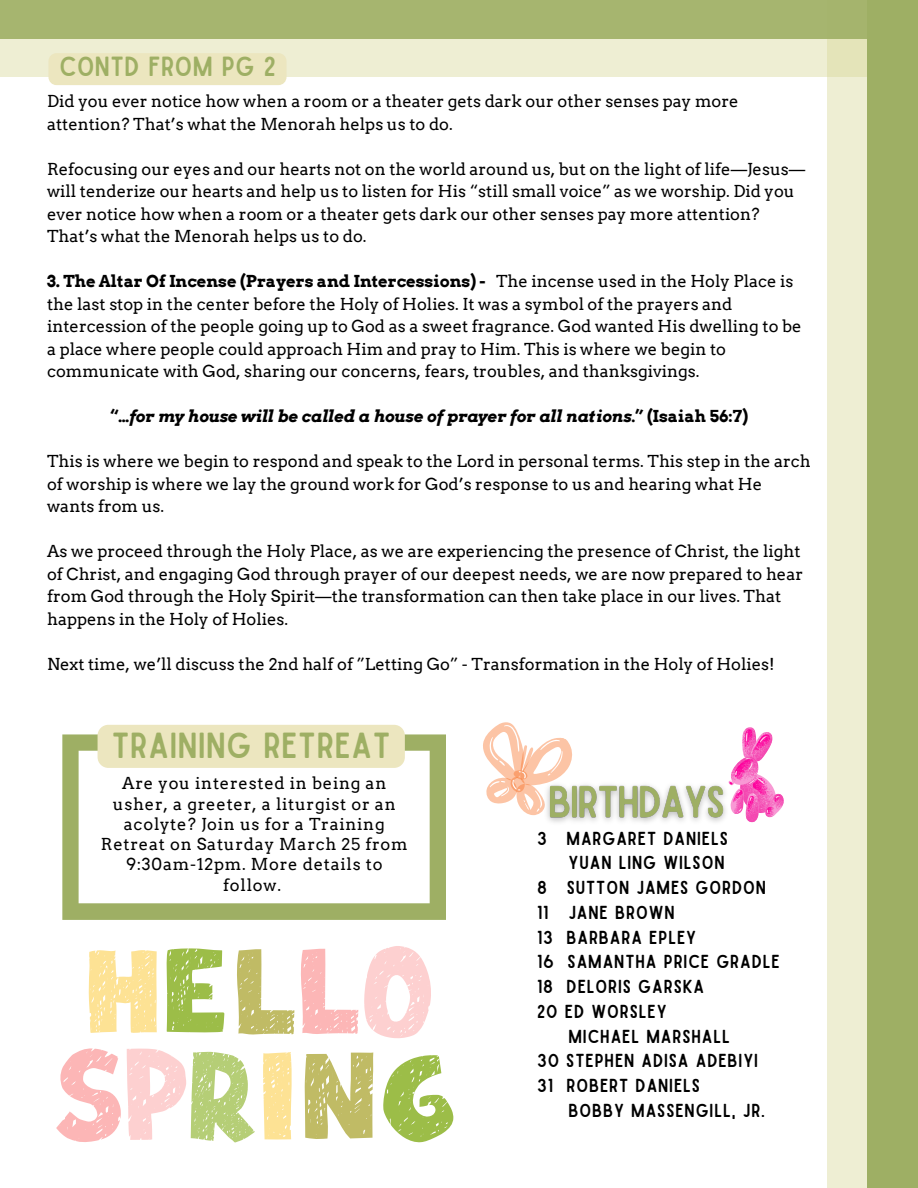
<style>
.page{position:relative;width:918px;height:1188px;background:#fff}
.page>*{position:absolute;margin:0;border:0;box-sizing:border-box;transform-origin:0 0}
.t1{font:34.65px "Sailors";letter-spacing:.02em;color:#9eaf64}
.t2{font:26.4px "Sailors";letter-spacing:.02em;color:#9eaf64}
.t3{font:18px "Sailors";letter-spacing:.05em;color:#000}
.t4{font:16.5px/22.5px "Arvo";color:#000}
.t5{font:16.5px/20.2px "Arvo";letter-spacing:.045em;color:#000;text-align:center}
.t6{font:italic 700 16.5px "Arvo";color:#000}
.s1{font-weight:700}
.s2{font-style:normal}
</style>
<div class="page">
<div style="left:828px;top:0;width:90px;height:1188px;background:#eeeed3"></div>
<div style="left:0;top:0;width:918px;height:77px;background:#eeeed3"></div>
<div style="left:867px;top:0;width:51px;height:1188px;background:#9eaf64"></div>
<div style="left:0;top:0;width:918px;height:39px;background:#a6b56f"></div>
<svg style="left:364px;top:946px;width:67px;height:93px"></svg>
<svg style="left:237px;top:949px;width:57px;height:86px"></svg>
<svg style="left:301px;top:949px;width:57px;height:85px"></svg>
<svg style="left:89px;top:950px;width:68px;height:83px"></svg>
<svg style="left:167px;top:948px;width:57px;height:84px"></svg>
<svg style="left:127px;top:1049px;width:128px;height:93px"></svg>
<svg style="left:305px;top:1052px;width:68px;height:87px"></svg>
<svg style="left:383px;top:1055px;width:70px;height:87px"></svg>
<svg style="left:263px;top:1052px;width:29px;height:88px;background:#fde49e"></svg>
<svg style="left:56px;top:1048px;width:65px;height:94px"></svg>
<svg style="left:62px;top:734px;width:384px;height:186px"></svg>
<div style="left:98px;top:725px;width:307px;height:43px;background:#ece6bf;border-radius:11px"></div>
<svg style="left:731px;top:727px;width:53px;height:96px"></svg>
<svg style="left:483px;top:722px;width:90px;height:94px"></svg>
<div style="left:48px;top:53px;width:239px;height:32px;background:#ece6bf;border-radius:8px"></div>
<img style="left:537px;top:777px;width:197px;height:46px">
<h2 class="t2" style="left:59px;top:57px;width:218px">CONTD FROM PG 2</h2>
<p class="t4" style="left:47px;top:90px;width:693px">Did you ever notice how when a room or a theater gets dark our other senses pay more attention? That’s what the Menorah helps us to do.</p>
<p class="t4" style="left:47px;top:157px;width:760px">Refocusing our eyes and our hearts not on the world around us, but on the light of life—Jesus— will tenderize our hearts and help us to listen for His “still small voice” as we worship. Did you ever notice how when a room or a theater gets dark our other senses pay more attention?<br>That’s what the Menorah helps us to do.</p>
<p class="t4" style="left:47px;top:270px;width:756px"><span class="s1">3. The Altar Of Incense (Prayers and Intercessions) -</span> The incense used in the Holy Place is the last stop in the center before the Holy of Holies. It was a symbol of the prayers and intercession of the people going up to God as a sweet fragrance. God wanted His dwelling to be a place where people could approach Him and pray to Him. This is where we begin to communicate with God, sharing our concerns, fears, troubles, and thanksgivings.</p>
<p class="t6" style="left:111px;top:406px;width:639px"><span class="s2">“…</span>for my house will be called a house of prayer for all nations.<span class="s2">” (Isaiah 56:7)</span></p>
<p class="t4" style="left:47px;top:450px;width:765px">This is where we begin to respond and speak to the Lord in personal terms. This step in the arch of worship is where we lay the ground work for God’s response to us and hearing what He wants from us.</p>
<p class="t4" style="left:47px;top:540px;width:757px">As we proceed through the Holy Place, as we are experiencing the presence of Christ, the light of Christ, and engaging God through prayer of our deepest needs, we are now prepared to hear from God through the Holy Spirit—the transformation can then take place in our lives. That happens in the Holy of Holies.</p>
<p class="t4" style="left:47px;top:652px;width:729px">Next time, we’ll discuss the 2nd half of ”Letting Go” - Transformation in the Holy of Holies!</p>
<h1 class="t1" style="left:112px;top:732px;width:280px">TRAINING RETREAT</h1>
<p class="t5" style="left:101px;top:773px;width:308px">Are you interested in being an usher, a greeter, a liturgist or an acolyte? Join us for a Training<br>Retreat on Saturday March 25 from<br>9:30am-12pm. More details to follow.</p>
<p class="t3" style="left:537px;top:831px;width:192px">3 MARGARET DANIELS</p>
<p class="t3" style="left:569px;top:856px;width:158px">YUAN LING WILSON</p>
<p class="t3" style="left:537px;top:881px;width:231px">8 SUTTON JAMES GORDON</p>
<p class="t3" style="left:537px;top:906px;width:139px">11 JANE BROWN</p>
<p class="t3" style="left:537px;top:930px;width:161px">13 BARBARA EPLEY</p>
<p class="t3" style="left:537px;top:955px;width:244px">16 SAMANTHA PRICE GRADLE</p>
<p class="t3" style="left:537px;top:980px;width:169px">18 DELORIS GARSKA</p>
<p class="t3" style="left:537px;top:1005px;width:131px">20 ED WORSLEY</p>
<p class="t3" style="left:569px;top:1029px;width:163px">MICHAEL MARSHALL</p>
<p class="t3" style="left:537px;top:1054px;width:223px">30 STEPHEN ADISA ADEBIYI</p>
<p class="t3" style="left:537px;top:1079px;width:165px">31 ROBERT DANIELS</p>
<p class="t3" style="left:569px;top:1104px;width:198px">BOBBY MASSENGILL, JR.</p>
</div>
